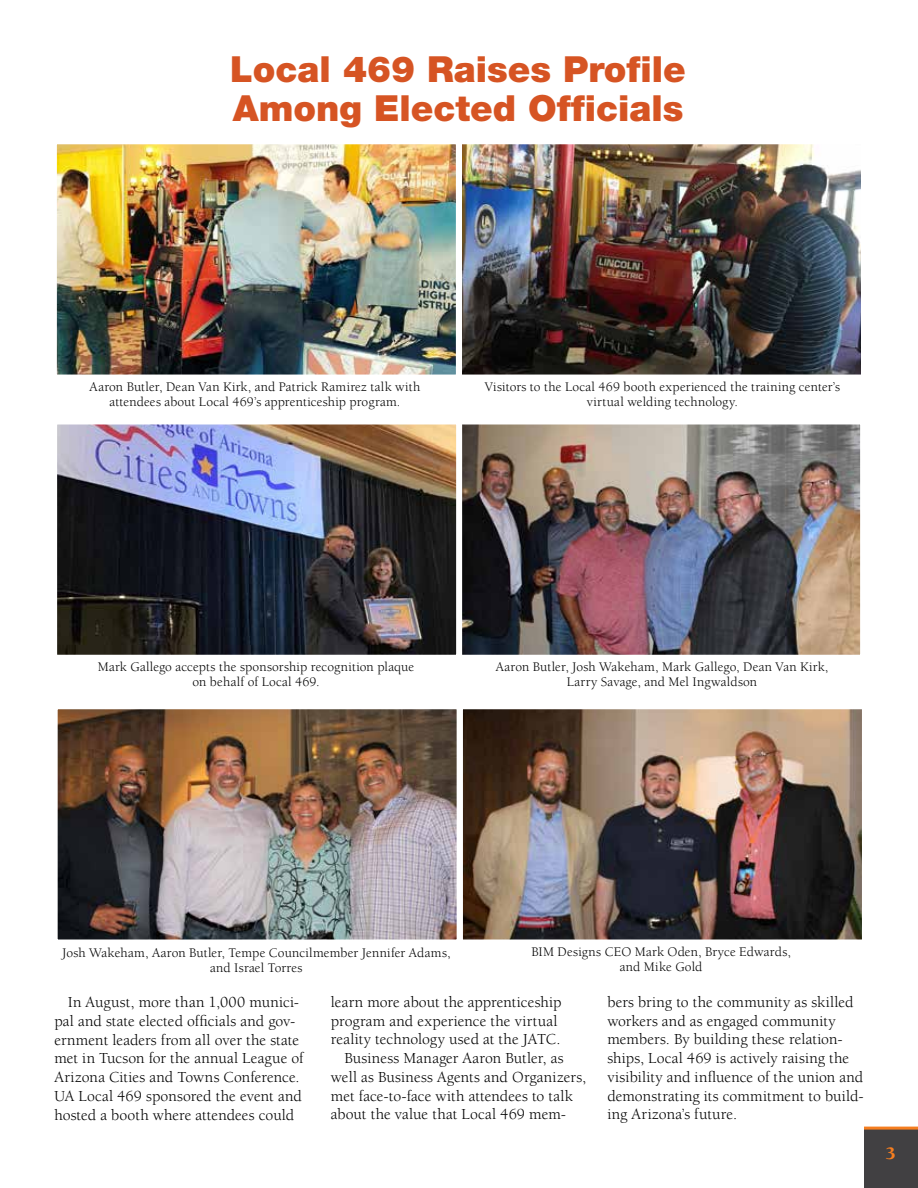
<style>
.page{position:relative;width:918px;height:1188px;background:#fff}
.page>*{position:absolute;margin:0;border:0;box-sizing:border-box;transform-origin:0 0}
.t1{font:900 36px/39px "Helvetica Neue";color:#d65423}
.t2{font:900 18px "Berkeley";color:#f57e20}
.t3{font:15.75px/18.8px "Berkeley";letter-spacing:.005em;color:#000;text-align:center}
.t4{font:13.5px/15px "Berkeley";letter-spacing:.015em;color:#000;text-align:center}
</style>
<div class="page">
<div style="left:864px;top:1129px;width:54px;height:59px;background:#414042"></div>
<hr style="left:864px;top:1127px;width:54px;height:3px;background:#f57e20">
<img style="left:59px;top:710px;width:397px;height:229px">
<div style="left:52px;top:703px;width:411px;height:243px;border:6px solid #fff"></div>
<img style="left:58px;top:425px;width:801px;height:229px">
<div style="left:455px;top:418px;width:411px;height:243px;border:6px solid #fff"></div>
<img style="left:58px;top:145px;width:802px;height:229px">
<div style="left:51px;top:138px;width:411px;height:243px;border:6px solid #fff"></div>
<div style="left:51px;top:418px;width:411px;height:243px;border:6px solid #fff"></div>
<img style="left:464px;top:710px;width:397px;height:229px">
<div style="left:457px;top:703px;width:411px;height:243px;border:6px solid #fff"></div>
<div style="left:456px;top:138px;width:411px;height:243px;border:6px solid #fff"></div>
<h1 class="t1" style="left:230px;top:49px;width:457px">Local 469 Raises Profile<br>Among Elected Officials</h1>
<p class="t4" style="left:90px;top:380px;width:332px">Aaron Butler, Dean Van Kirk, and Patrick Ramirez talk with attendees about Local 469’s apprenticeship program.</p>
<p class="t4" style="left:485px;top:380px;width:357px">Visitors to the Local 469 booth experienced the training center’s virtual welding technology.</p>
<p class="t4" style="left:98px;top:660px;width:318px">Mark Gallego accepts the sponsorship recognition plaque on behalf of Local 469.</p>
<p class="t4" style="left:496px;top:660px;width:334px">Aaron Butler, Josh Wakeham, Mark Gallego, Dean Van Kirk,<br>Larry Savage, and Mel Ingwaldson</p>
<p class="t4" style="left:62px;top:946px;width:390px">Josh Wakeham, Aaron Butler, Tempe Councilmember Jennifer Adams, and Israel Torres</p>
<p class="t4" style="left:531px;top:945px;width:261px">BIM Designs CEO Mark Oden, Bryce Edwards, and Mike Gold</p>
<p class="t3" style="left:54px;top:993px;width:251px">In August, more than 1,000 munici&shy;pal and state elected officials and gov&shy;ernment leaders from all over the state met in Tucson for the annual League of Arizona Cities and Towns Conference.<br>UA Local 469 sponsored the event and hosted a booth where attendees could</p>
<p class="t3" style="left:331px;top:993px;width:232px">learn more about the apprenticeship</p>
<p class="t3" style="left:331px;top:1012px;width:228px">program and experience the virtual</p>
<p class="t3" style="left:331px;top:1031px;width:228px">reality technology used at the JATC.</p>
<p class="t3" style="left:344px;top:1049px;width:221px">Business Manager Aaron Butler, as</p>
<p class="t3" style="left:331px;top:1068px;width:257px">well as Business Agents and Organizers,</p>
<p class="t3" style="left:331px;top:1087px;width:244px">met face-to-face with attendees to talk</p>
<p class="t3" style="left:331px;top:1105px;width:237px">about the value that Local 469 mem-</p>
<p class="t3" style="left:607px;top:993px;width:258px;text-align:left">bers bring to the community as skilled workers and as engaged community members. By building these relation&shy;ships, Local 469 is actively raising the visibility and influence of the union and demonstrating its commitment to build&shy;ing Arizona’s future.</p>
<p class="t2" style="left:886px;top:1144px;width:12px">3</p>
</div>
